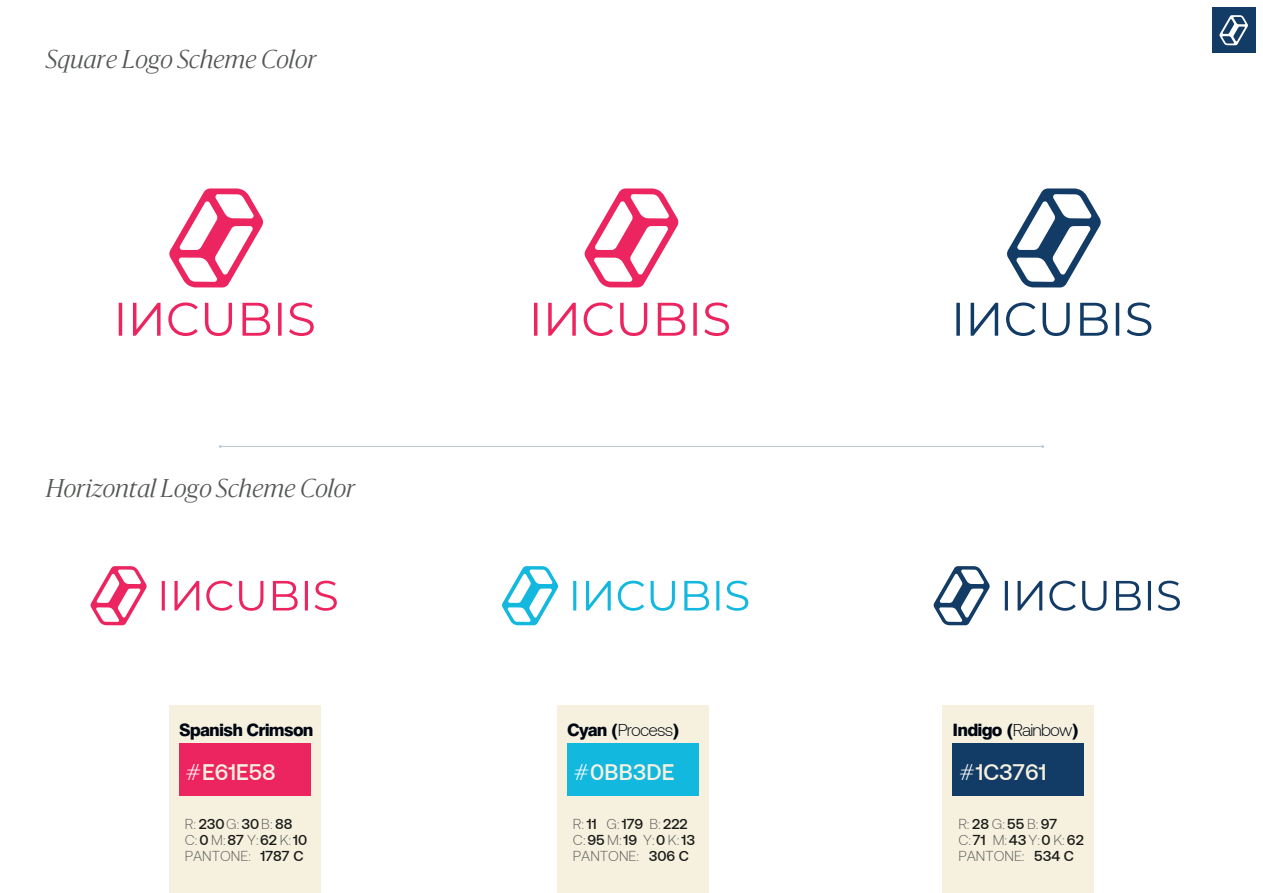
<style>
.page{position:relative;width:1263px;height:893px;background:#fff}
.page>*{position:absolute;margin:0;border:0;box-sizing:border-box;transform-origin:0 0}
.t1{font:italic 300 24px "Sanomat";letter-spacing:.01em;color:#545854}
.t2{font:500 22.5px "Aeonik";color:#f6f1df}
.t3{font:800 17.1px "Swiss 721 BT";letter-spacing:-.05em;color:#000712}
.t4{font:300 17.1px "Aeonik";letter-spacing:-.05em;color:#000712}
.t5{font:300 14.4px/16.2px "Aeonik";color:#626361}
.s1{font-family:"Swiss 721 BT";font-weight:100;color:#fff}
.s2{font-weight:500;color:#1a1b18}
.s3{font-family:"Swiss 721 BT";font-weight:800}
.s4{font-family:"Aeonik";font-weight:300}
</style>
<div class="page">
<hr style="left:220px;top:446px;width:823px;height:1px;background:#bbcad4">
<svg style="left:956px;top:188px;width:195px;height:148px"></svg>
<svg style="left:534px;top:188px;width:195px;height:148px"></svg>
<svg style="left:119px;top:188px;width:195px;height:148px"></svg>
<svg style="left:91px;top:566px;width:56px;height:59px"></svg>
<svg style="left:162px;top:581px;width:175px;height:30px"></svg>
<svg style="left:502px;top:566px;width:56px;height:59px"></svg>
<svg style="left:573px;top:581px;width:175px;height:30px"></svg>
<svg style="left:934px;top:566px;width:56px;height:59px"></svg>
<svg style="left:1005px;top:581px;width:175px;height:30px"></svg>
<div style="left:169px;top:705px;width:151px;height:188px;background:#f6f1df"></div>
<div style="left:179px;top:743px;width:132px;height:53px;background:#ec2460"></div>
<div style="left:557px;top:705px;width:151px;height:188px;background:#f6f1df"></div>
<div style="left:567px;top:743px;width:132px;height:53px;background:#13b8df"></div>
<div style="left:943px;top:705px;width:151px;height:188px;background:#f6f1df"></div>
<div style="left:953px;top:743px;width:131px;height:53px;background:#123b66"></div>
<div style="left:1212px;top:8px;width:44px;height:44px;background:#123b66"></div>
<svg style="left:1219px;top:15px;width:29px;height:30px"></svg>
<h1 class="t1" style="left:46px;top:43px;width:272px">Square Logo Scheme Color</h1>
<h1 class="t1" style="left:46px;top:472px;width:311px">Horizontal Logo Scheme Color</h1>
<p class="t3" style="left:179px;top:719px;width:136px">Spanish Crimson</p>
<h2 class="t2" style="left:185px;top:760px;width:92px"><span class="s1">#</span>E61E58</h2>
<p class="t5" style="left:185px;top:816px;width:124px">R: <span class="s2">230</span>G:<span class="s2">30</span>B: <span class="s2">88<br></span>C:<span class="s2">0</span> M:<span class="s2">87</span> Y:<span class="s2">62</span> K:<span class="s2">10<br></span>PANTONE: <span class="s2">1787 C</span></p>
<p class="t4" style="left:567px;top:720px;width:114px"><span class="s3">Cyan (</span>Process<span class="s3">)</span></p>
<h2 class="t2" style="left:573px;top:760px;width:103px"><span class="s1">#</span>0BB3DE</h2>
<p class="t5" style="left:573px;top:816px;width:124px">R: <span class="s2">11</span> G:<span class="s2">179</span> B: <span class="s2">222<br></span>C:<span class="s2">95</span> M:<span class="s2">19</span> Y:<span class="s2">0</span> K:<span class="s2">13<br></span>PANTONE: <span class="s2">306 C</span></p>
<p class="t3" style="left:953px;top:719px;width:128px">Indigo (<span class="s4">Rainbow</span>)</p>
<h2 class="t2" style="left:958px;top:760px;width:90px"><span class="s1">#</span>1C3761</h2>
<p class="t5" style="left:958px;top:816px;width:127px">R: <span class="s2">28</span> G:<span class="s2">55</span> B: <span class="s2">97<br></span>C:<span class="s2">71</span> M:<span class="s2">43</span>Y:<span class="s2">0</span> K:<span class="s2">62<br></span>PANTONE: <span class="s2">534 C</span></p>
</div>
